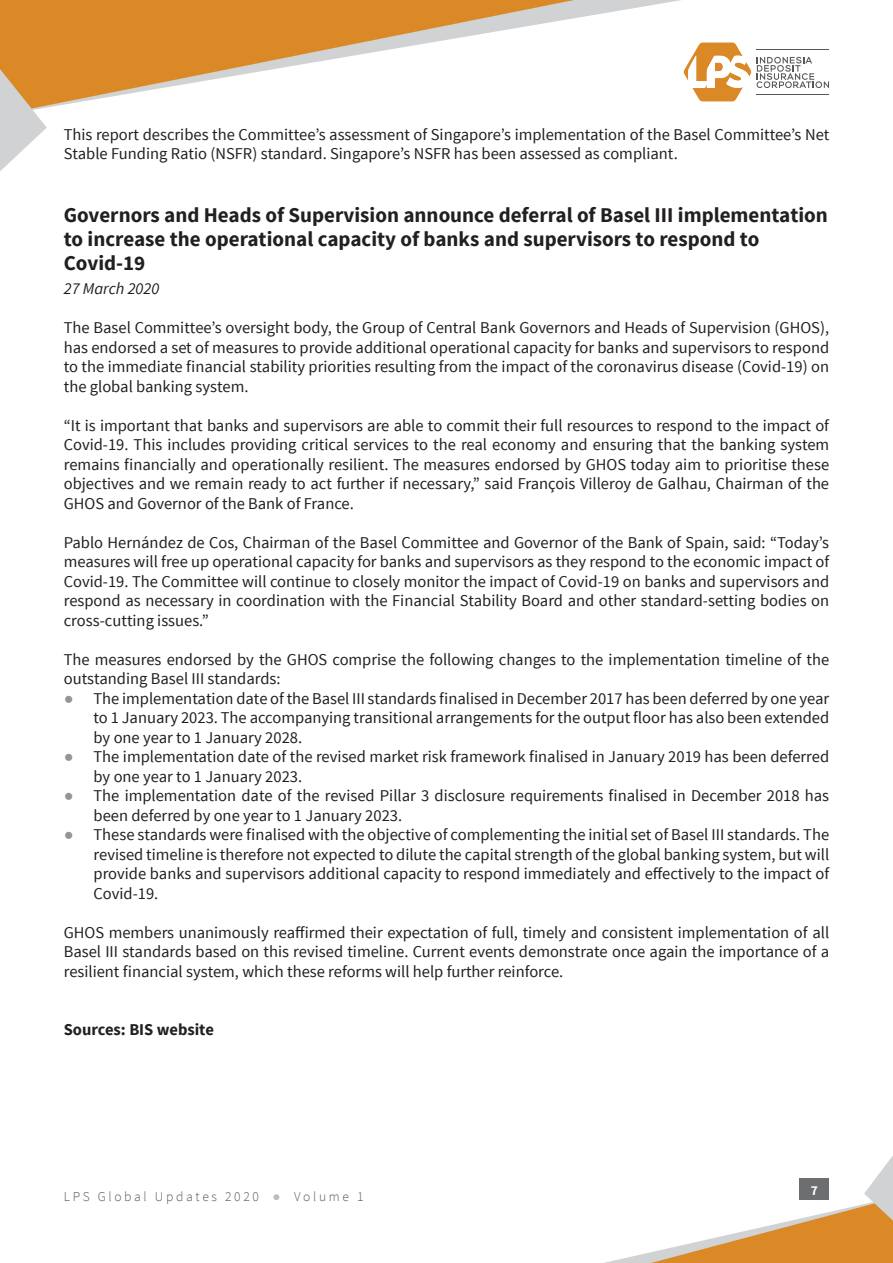
<style>
.page{position:relative;width:893px;height:1263px;background:#fff}
.page>*{position:absolute;margin:0;border:0;box-sizing:border-box;transform-origin:0 0}
.t1{font:700 21px/24px "Source Sans Pro";color:#221f1f}
.t2{font:16.5px/19.5px "Source Sans Pro";color:#221f1f;text-align:justify}
.t3{font:700 16.5px "Source Sans Pro";color:#221f1f}
.t4{font:italic 16.5px "Source Sans Pro";color:#221f1f}
.t5{font:300 13.5px "Source Sans Pro";letter-spacing:.2em;color:#57585a}
.t6{font:700 13.5px "Source Sans Pro";color:#fff}
.s1{font-family:"Arial";color:#939597}
.s2{font-family:"Arial";font-weight:400;color:#bbbdbf}
</style>
<div class="page">
<svg style="left:684px;top:43px;width:145px;height:58px"></svg>
<svg style="left:0;top:0;width:680px;height:108px"></svg>
<svg style="left:0;top:43px;width:47px;height:128px"></svg>
<svg style="left:604px;top:1155px;width:289px;height:108px"></svg>
<div style="left:799px;top:1179px;width:30px;height:21px;background:#6c6e70"></div>
<p class="t2" style="left:64px;top:126px;width:767px">This report describes the Committee’s assessment of Singapore’s implementation of the Basel Committee’s Net<br>Stable Funding Ratio (NSFR) standard. Singapore’s NSFR has been assessed as compliant.</p>
<p class="t1" style="left:64px;top:205px;width:766px">Governors and Heads of Supervision announce deferral of Basel III implementation to increase the operational capacity of banks and supervisors to respond to<br>Covid-19</p>
<p class="t4" style="left:64px;top:282px;width:97px">27 March 2020</p>
<p class="t2" style="left:64px;top:319px;width:767px">The Basel Committee’s oversight body, the Group of Central Bank Governors and Heads of Supervision (GHOS), has endorsed a set of measures to provide additional operational capacity for banks and supervisors to respond to the immediate financial stability priorities resulting from the impact of the coronavirus disease (Covid-19) on the global banking system.</p>
<p class="t2" style="left:64px;top:417px;width:767px">“It is important that banks and supervisors are able to commit their full resources to respond to the impact of Covid-19. This includes providing critical services to the real economy and ensuring that the banking system remains financially and operationally resilient. The measures endorsed by GHOS today aim to prioritise these objectives and we remain ready to act further if necessary,” said François Villeroy de Galhau, Chairman of the GHOS and Governor of the Bank of France.</p>
<p class="t2" style="left:64px;top:534px;width:767px">Pablo Hernández de Cos, Chairman of the Basel Committee and Governor of the Bank of Spain, said: “Today’s measures will free up operational capacity for banks and supervisors as they respond to the economic impact of Covid-19. The Committee will continue to closely monitor the impact of Covid-19 on banks and supervisors and respond as necessary in coordination with the Financial Stability Board and other standard-setting bodies on cross-cutting issues.”</p>
<p class="t2" style="left:64px;top:651px;width:767px">The measures endorsed by the GHOS comprise the following changes to the implementation timeline of the outstanding Basel III standards:</p>
<p class="t2" style="left:94px;top:689px;width:737px;text-indent:-30px"><span class="s1">●</span> The implementation date of the Basel III standards finalised in December 2017 has been deferred by one year to 1 January 2023. The accompanying transitional arrangements for the output floor has also been extended by one year to 1 January 2028.</p>
<p class="t2" style="left:94px;top:747px;width:737px;text-indent:-30px"><span class="s1">●</span> The implementation date of the revised market risk framework finalised in January 2019 has been deferred by one year to 1 January 2023.</p>
<p class="t2" style="left:94px;top:786px;width:737px;text-indent:-30px"><span class="s1">●</span> The implementation date of the revised Pillar 3 disclosure requirements finalised in December 2018 has been deferred by one year to 1 January 2023.</p>
<p class="t2" style="left:94px;top:825px;width:737px;text-indent:-30px"><span class="s1">●</span> These standards were finalised with the objective of complementing the initial set of Basel III standards. The revised timeline is therefore not expected to dilute the capital strength of the global banking system, but will provide banks and supervisors additional capacity to respond immediately and effectively to the impact of Covid-19.</p>
<p class="t2" style="left:64px;top:923px;width:767px">GHOS members unanimously reaffirmed their expectation of full, timely and consistent implementation of all Basel III standards based on this revised timeline. Current events demonstrate once again the importance of a resilient financial system, which these reforms will help further reinforce.</p>
<p class="t3" style="left:64px;top:1023px;width:152px">Sources: BIS website</p>
<p class="t5" style="left:64px;top:1191px;width:301px">LPS Global Updates 2020 <span class="s2">●</span> Volume 1</p>
<p class="t6" style="left:811px;top:1184px;width:9px">7</p>
</div>
